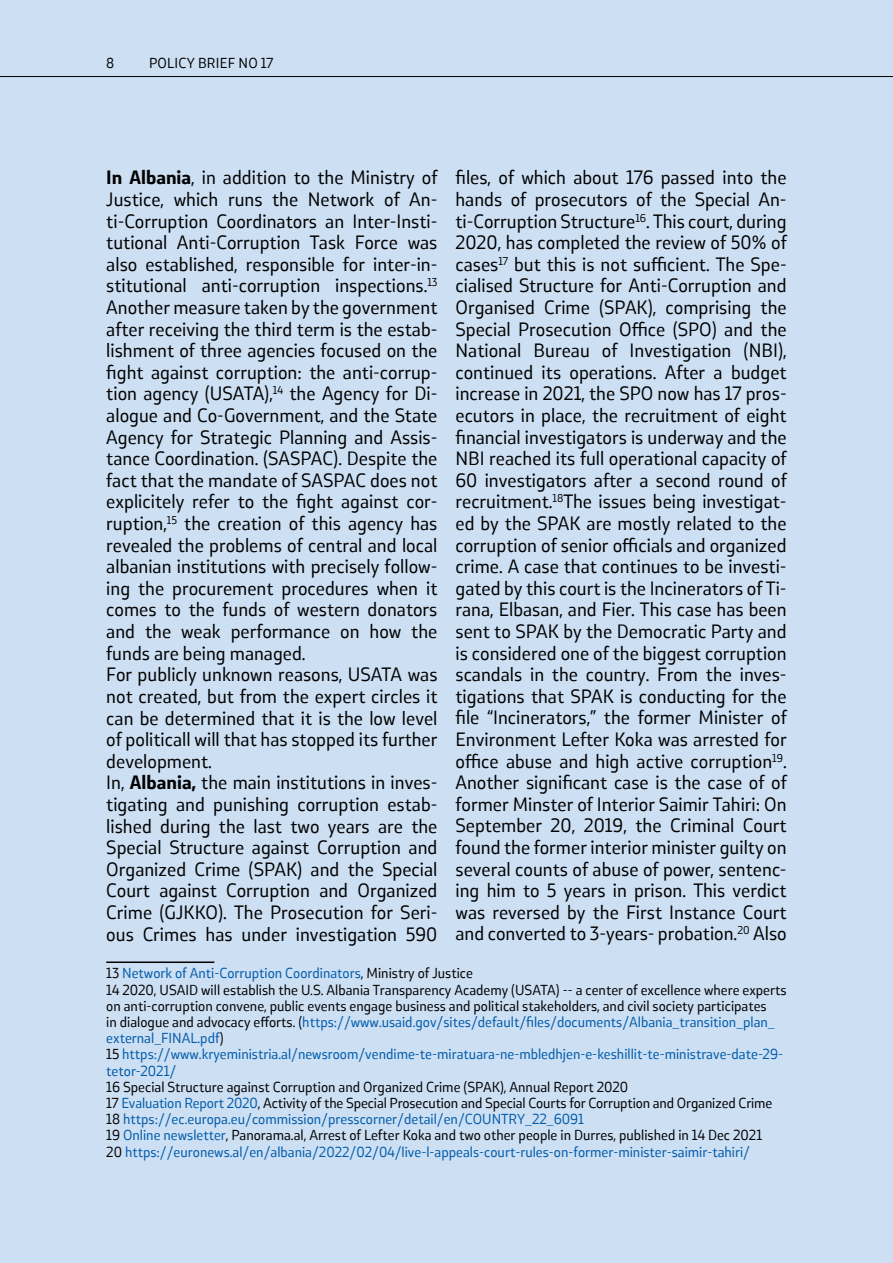
<style>
.page{position:relative;width:893px;height:1263px;background:#ccdff3}
.page>*{position:absolute;margin:0;border:0;box-sizing:border-box;transform-origin:0 0}
.t1{font:18px/21.6px "Stobi Sans Offc";color:#000}
.t2{font:13.5px/16.2px "Stobi Sans Offc";color:#000}
.t3{font:13.5px "Stobi Sans Offc";letter-spacing:.02em;color:#000}
.s1{font-weight:700}
.s2{color:#005baa}
</style>
<div class="page">
<hr style="left:0;top:76px;width:893px;height:1px;background:#000">
<hr style="left:106px;top:961px;width:108px;height:2px;background:#000">
<p class="t2" style="left:106px;top:55px;width:10px">8</p>
<p class="t3" style="left:149px;top:55px;width:126px">POLICY BRIEF NO 17</p>
<p class="t1" style="left:455px;top:167px;width:333px;text-align:justify">files, of which about 176 passed into the hands of prosecutors of the Special An&shy;ti-Corruption Structure<sup>16</sup>. This court, during 2020, has completed the review of 50% of cases<sup>17</sup> but this is not sufficient. The Spe&shy;cialised Structure for Anti-Corruption and Organised Crime (SPAK), comprising the Special Prosecution Office (SPO) and the National Bureau of Investigation (NBI), continued its operations. After a budget increase in 2021, the SPO now has 17 pros&shy;ecutors in place, the recruitment of eight financial investigators is underway and the NBI reached its full operational capacity of 60 investigators after a second round of recruitment.<sup>18</sup>The issues being investigat&shy;ed by the SPAK are mostly related to the corruption of senior officials and organized crime. A case that continues to be investi&shy;gated by this court is the Incinerators of Ti&shy;rana, Elbasan, and Fier. This case has been sent to SPAK by the Democratic Party and is considered one of the biggest corruption scandals in the country. From the inves&shy;tigations that SPAK is conducting for the file “Incinerators,” the former Minister of Environment Lefter Koka was arrested for office abuse and high active corruption<sup>19</sup>.<br>Another significant case is the case of of former Minster of Interior Saimir Tahiri: On September 20, 2019, the Criminal Court found the former interior minister guilty on several counts of abuse of power, sentenc&shy;ing him to 5 years in prison. This verdict was reversed by the First Instance Court and converted to 3-years- probation.<sup>20</sup> Also</p>
<p class="t1" style="left:106px;top:167px;width:333px"><span class="s1">In Albania</span>, in addition to the Ministry of Justice, which runs the Network of An&shy;ti-Corruption Coordinators an Inter-Insti&shy;tutional Anti-Corruption Task Force was also established, responsible for inter-in&shy;stitutional anti-corruption inspections.<sup>13<br></sup>Another measure taken by the government after receiving the third term is the estab&shy;lishment of three agencies focused on the fight against corruption: the anti-corrup&shy;tion agency (USATA),<sup>14</sup> the Agency for Di&shy;alogue and Co-Government, and the State Agency for Strategic Planning and Assis&shy;tance Coordination. (SASPAC). Despite the fact that the mandate of SASPAC does not explicitely refer to the fight against cor&shy;ruption,<sup>15</sup> the creation of this agency has revealed the problems of central and local albanian institutions with precisely follow&shy;ing the procurement procedures when it comes to the funds of western donators and the weak performance on how the funds are being managed.<br>For publicly unknown reasons, USATA was not created, but from the expert circles it can be determined that it is the low level of politicall will that has stopped its further development.<br>In, <span class="s1">Albania,</span> the main institutions in inves&shy;tigating and punishing corruption estab&shy;lished during the last two years are the Special Structure against Corruption and Organized Crime (SPAK) and the Special Court against Corruption and Organized Crime (GJKKO). The Prosecution for Seri&shy;ous Crimes has under investigation 590</p>
<p class="t2" style="left:106px;top:965px;width:682px">13 <span class="s2">Network of Anti-Corruption Coordinators</span>, Ministry of Justice<br>14 2020, USAID will establish the U.S. Albania Transparency Academy (USATA) -- a center of excellence where experts on anti-corruption convene, public events engage business and political stakeholders, and civil society participates<br>in dialogue and advocacy efforts. (<span class="s2">https://www.usaid.gov/sites/default/files/documents/Albania_transition_plan_ external_FINAL.pdf</span>)<br>15 <span class="s2">https://www.kryeministria.al/newsroom/vendime-te-miratuara-ne-mbledhjen-e-keshillit-te-ministrave-date-29- tetor-2021/</span></p>
<p class="t2" style="left:106px;top:1079px;width:668px">16 Special Structure against Corruption and Organized Crime (SPAK), Annual Report 2020<br>17 <span class="s2">Evaluation Report 2020</span>, Activity of the Special Prosecution and Special Courts for Corruption and Organized Crime 18 <span class="s2">https://ec.europa.eu/commission/presscorner/detail/en/COUNTRY_22_6091<br></span>19 <span class="s2">Online newsletter</span>, Panorama.al, Arrest of Lefter Koka and two other people in Durres, published in 14 Dec 2021<br>20 <span class="s2">https://euronews.al/en/albania/2022/02/04/live-l-appeals-court-rules-on-former-minister-saimir-tahiri/</span></p>
</div>
